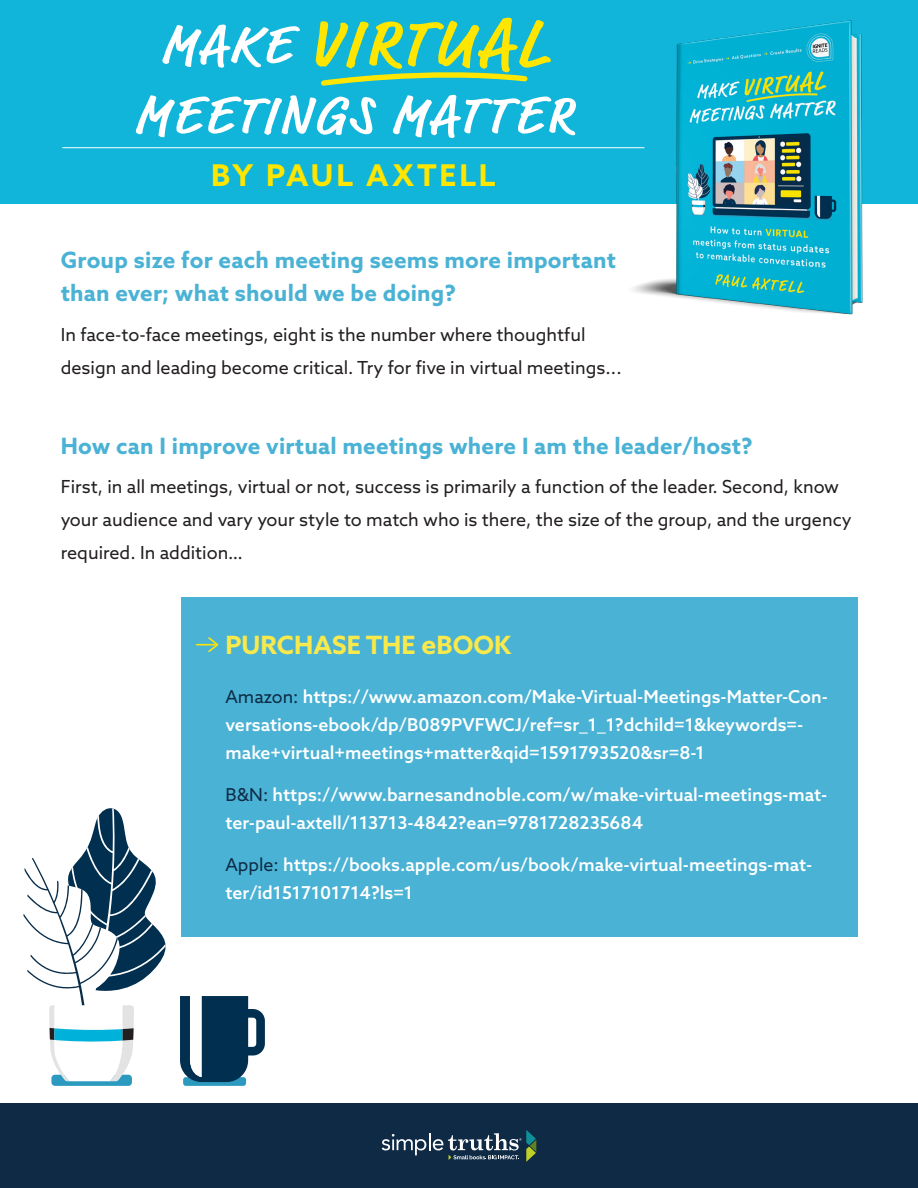
<style>
.page{position:relative;width:918px;height:1188px;background:#fff}
.page>*{position:absolute;margin:0;border:0;box-sizing:border-box;transform-origin:0 0}
.t1{font:700 68.4px "Market Pro";letter-spacing:.055em;color:#ffe601}
.t2{font:700 54.15px/70.3px "Market Pro";letter-spacing:.06em;color:#fff}
.t3{font:700 30px "Azo Sans";letter-spacing:.09em;color:#ffe601}
.t4{font:700 25.2px "Azo Sans";color:#f8e94c}
.t5{font:700 22.5px/33px "Azo Sans";letter-spacing:.01em;color:#4ab2d4}
.Body{font:18px/33px "Azo Sans";color:#231f20}
.Body-2{font:500 17.85px/28.2px "Azo Sans";color:#fff}
.s1{font-size:26.7px}
.s2{font-weight:400;color:#0e2a45}
</style>
<div class="page">
<div style="left:0;top:0;width:918px;height:203px;background:#11b5d9"></div>
<div style="left:0;top:1104px;width:918px;height:84px;background:#0e2a45"></div>
<svg style="left:382px;top:1130px;width:154px;height:32px"></svg>
<img style="left:611px;top:20px;width:307px;height:295px">
<hr style="left:62px;top:147px;width:582px;height:1px;background:#fff">
<svg style="left:321px;top:72px;width:207px;height:14px"></svg>
<svg style="left:51px;top:1075px;width:81px;height:11px"></svg>
<svg style="left:23px;top:808px;width:143px;height:273px"></svg>
<div style="left:183px;top:1077px;width:63px;height:9px;background:#2c9abf;border-radius:3px"></div>
<svg style="left:180px;top:996px;width:85px;height:86px"></svg>
<div style="left:181px;top:597px;width:677px;height:339px;background:#4ab2d4"></div>
<svg style="left:197px;top:637px;width:22px;height:16px"></svg>
<h1 class="t1" style="left:308px;top:-5px;width:240px">VIRTUAL</h1>
<h2 class="t2" style="left:134px;top:11px;width:440px;text-indent:27px">MAKE<br>MEETINGS MATTER</h2>
<h3 class="t3" style="left:211px;top:155px;width:286px">BY PAUL AXTELL</h3>
<h1 class="t5" style="left:61px;top:243px;width:557px">Group size for each meeting seems more important than ever; what should we be doing?</h1>
<p class="Body" style="left:61px;top:318px;width:563px">In face-to-face meetings, eight is the number where thoughtful design and leading become critical. Try for five in virtual meetings...</p>
<h1 class="t5" style="left:61px;top:429px;width:694px">How can I improve virtual meetings where I am the leader/host?</h1>
<p class="Body" style="left:61px;top:470px;width:793px">First, in all meetings, virtual or not, success is primarily a function of the leader. Second, know your audience and vary your style to match who is there, the size of the group, and the urgency required. In addition…</p>
<p class="t4" style="left:226px;top:628px;width:287px">PURCHASE THE <span class="s1">e</span>BOOK</p>
<p class="Body-2" style="left:226px;top:682px;width:604px"><span class="s2">Amazon:</span> https://www.amazon.com/Make-Virtual-Meetings-Matter-Con&shy;versations-ebook/dp/B089PVFWCJ/ref=sr_1_1?dchild=1&amp;keywords=- make+virtual+meetings+matter&amp;qid=1591793520&amp;sr=8-1</p>
<p class="Body-2" style="left:226px;top:780px;width:603px"><span class="s2">B&amp;N:</span> https://www.barnesandnoble.com/w/make-virtual-meetings-mat&shy;ter-paul-axtell/113713-4842?ean=9781728235684</p>
<p class="Body-2" style="left:226px;top:850px;width:588px"><span class="s2">Apple:</span> https://books.apple.com/us/book/make-virtual-meetings-mat&shy;ter/id1517101714?ls=1</p>
</div>
